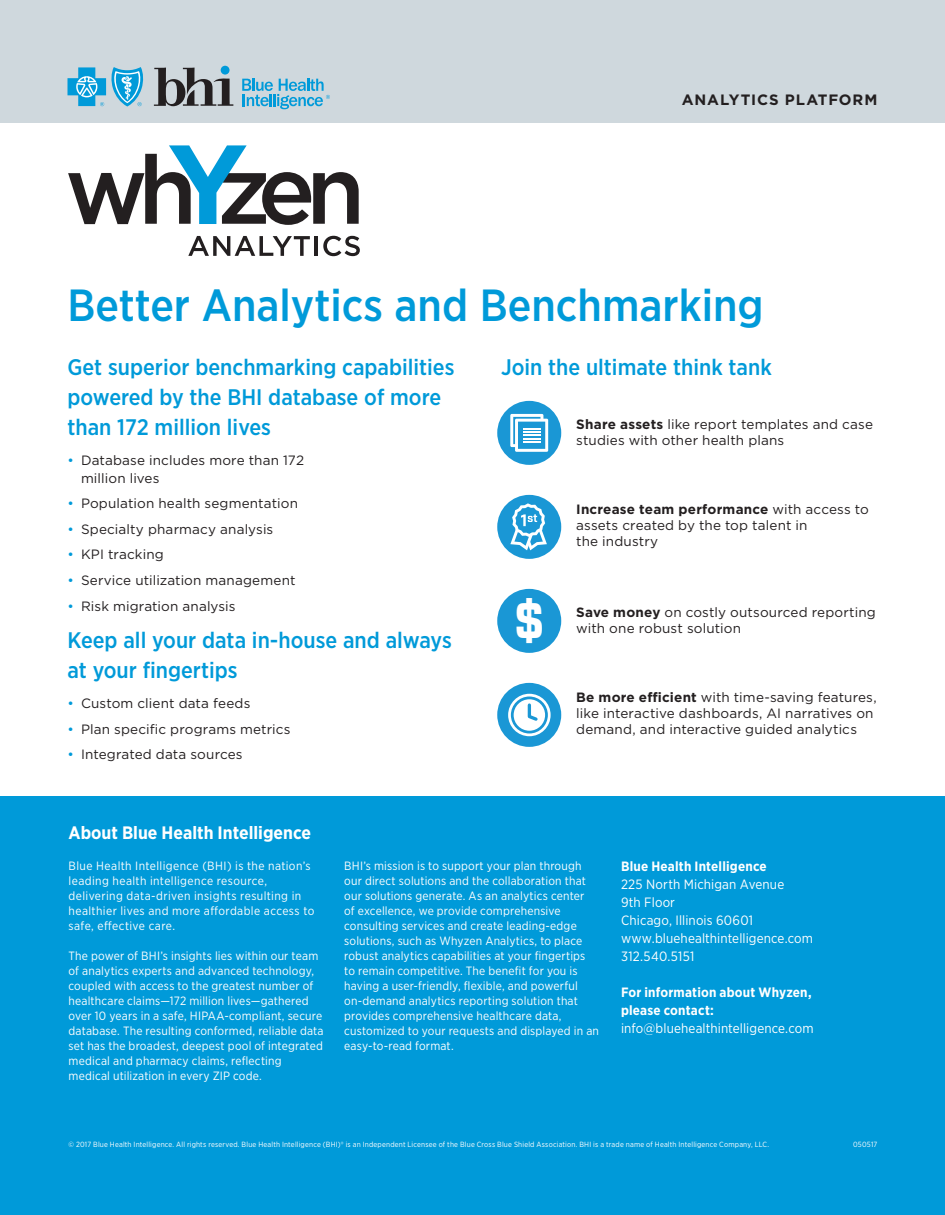
<style>
.page{position:relative;width:945px;height:1215px;background:#fff}
.page>*{position:absolute;margin:0;border:0;box-sizing:border-box;transform-origin:0 0}
.t1{font:700 49.8px "Industry";color:#fff}
.t2{font:500 45px "Gotham Narrow";color:#009ad9}
.t3{font:500 22.5px/30px "Gotham Narrow";color:#009ad9}
.t4{font:700 18px "Gotham Narrow";color:#fff}
.t5{font:700 15px "Gotham";letter-spacing:.06em;color:#231f20}
.t6{font:13.5px/16.2px "Gotham";letter-spacing:.01em;color:#231f20}
.t7{font:13.5px/18px "Gotham Narrow";letter-spacing:.01em;color:#fff}
.t8{font:700 13.5px/18px "Gotham Narrow";letter-spacing:.015em;color:#fff}
.t9{font:12px/15px "Gotham Narrow";letter-spacing:.015em;color:#fff}
.t10{font:12px/15px "Gotham Narrow";letter-spacing:.035em;color:#fff}
.t11{font:7.5px "Gotham Narrow";letter-spacing:.025em;color:#fff}
.s1{color:#009ad9}
.s2{font-weight:700}
</style>
<div class="page">
<div style="left:0;top:0;width:945px;height:123px;background:#cfd8dd"></div>
<div style="left:0;top:796px;width:945px;height:419px;background:#009ad9"></div>
<div style="left:221px;top:66px;width:9px;height:9px;background:#009ad9;border-radius:50%"></div>
<svg style="left:154px;top:68px;width:79px;height:38px"></svg>
<svg style="left:68px;top:67px;width:76px;height:40px"></svg>
<svg style="left:242px;top:79px;width:88px;height:30px"></svg>
<svg style="left:188px;top:236px;width:122px;height:20px"></svg>
<hr style="left:315px;top:236px;width:3px;height:20px;background:#231f20">
<svg style="left:323px;top:236px;width:37px;height:20px"></svg>
<svg style="left:68px;top:145px;width:291px;height:80px"></svg>
<div style="left:497px;top:401px;width:64px;height:64px;background:#1a97d5;border-radius:50%"></div>
<svg style="left:510px;top:414px;width:38px;height:38px"></svg>
<div style="left:497px;top:589px;width:64px;height:64px;background:#1a97d5;border-radius:50%"></div>
<div style="left:497px;top:495px;width:64px;height:64px;background:#1a97d5;border-radius:50%"></div>
<svg style="left:510px;top:503px;width:37px;height:47px"></svg>
<div style="left:497px;top:683px;width:64px;height:64px;background:#1a97d5;border-radius:50%"></div>
<div style="left:508px;top:694px;width:43px;height:42px;border:3px solid #fff;border-radius:50%"></div>
<div style="left:514px;top:699px;width:31px;height:32px;background:#fff;border-radius:16px"></div>
<svg style="left:527px;top:702px;width:13px;height:19px"></svg>
<p class="t5" style="left:682px;top:89px;width:197px">ANALYTICS PLATFORM</p>
<h2 class="t2" style="left:68px;top:277px;width:698px">Better Analytics and Benchmarking</h2>
<h3 class="t3" style="left:67px;top:352px;width:389px">Get superior benchmarking capabilities</h3>
<h3 class="t3" style="left:501px;top:352px;width:272px">Join the ultimate think tank</h3>
<h3 class="t3" style="left:67px;top:382px;width:375px">powered by the BHI database of more than 172 million lives</h3>
<p class="t6" style="left:81px;top:451px;width:225px;line-height:18px;text-indent:-14px"><span class="s1">•</span> Database includes more than 172 million lives</p>
<p class="t6" style="left:68px;top:495px;width:232px"><span class="s1">•</span> Population health segmentation</p>
<p class="t6" style="left:68px;top:521px;width:207px"><span class="s1">•</span> Specialty pharmacy analysis</p>
<p class="t6" style="left:68px;top:546px;width:98px"><span class="s1">•</span> KPI tracking</p>
<p class="t6" style="left:68px;top:572px;width:230px"><span class="s1">•</span> Service utilization management</p>
<p class="t6" style="left:68px;top:597px;width:170px"><span class="s1">•</span> Risk migration analysis</p>
<h3 class="t3" style="left:68px;top:625px;width:386px">Keep all your data in-house and always at your fingertips</h3>
<p class="t6" style="left:68px;top:695px;width:184px"><span class="s1">•</span> Custom client data feeds</p>
<p class="t6" style="left:68px;top:720px;width:225px"><span class="s1">•</span> Plan specific programs metrics</p>
<p class="t6" style="left:68px;top:746px;width:177px"><span class="s1">•</span> Integrated data sources</p>
<p class="t6" style="left:576px;top:416px;width:298px"><span class="s2">Share assets</span> like report templates and case studies with other health plans</p>
<p class="t6" style="left:576px;top:501px;width:294px"><span class="s2">Increase team performance</span> with access to assets created by the top talent in<br>the industry</p>
<h1 class="t1" style="left:514px;top:591px;width:33px">$</h1>
<p class="t6" style="left:576px;top:604px;width:301px"><span class="s2">Save money</span> on costly outsourced reporting with one robust solution</p>
<p class="t6" style="left:576px;top:689px;width:302px"><span class="s2">Be more efficient</span> with time-saving features, like interactive dashboards, AI narratives on demand, and interactive guided analytics</p>
<h3 class="t4" style="left:69px;top:821px;width:244px">About Blue Health Intelligence</h3>
<p class="t10" style="left:69px;top:858px;width:247px">Blue Health Intelligence (BHI) is the nation’s leading health intelligence resource, delivering data-driven insights resulting in healthier lives and more affordable access to safe, effective care.</p>
<p class="t9" style="left:69px;top:948px;width:257px">The power of BHI’s insights lies within our team of analytics experts and advanced technology, coupled with access to the greatest number of healthcare claims—172 million lives—gathered over 10 years in a safe, HIPAA-compliant, secure database. The resulting conformed, reliable data set has the broadest, deepest pool of integrated medical and pharmacy claims, reflecting medical utilization in every ZIP code.</p>
<p class="t9" style="left:344px;top:858px;width:256px">BHI’s mission is to support your plan through our direct solutions and the collaboration that our solutions generate. As an analytics center<br>of excellence, we provide comprehensive consulting services and create leading-edge solutions, such as Whyzen Analytics, to place robust analytics capabilities at your fingertips to remain competitive. The benefit for you is having a user-friendly, flexible, and powerful on-demand analytics reporting solution that provides comprehensive healthcare data, customized to your requests and displayed in an easy-to-read format.</p>
<p class="t8" style="left:621px;top:857px;width:147px">Blue Health Intelligence</p>
<p class="t7" style="left:621px;top:875px;width:194px">225 North Michigan Avenue<br>9th Floor<br>Chicago, Illinois 60601 www.bluehealthintelligence.com<br>312.540.5151</p>
<p class="t8" style="left:621px;top:983px;width:192px">For information about Whyzen, please contact:</p>
<p class="t7" style="left:621px;top:1019px;width:194px">info@bluehealthintelligence.com</p>
<p class="t11" style="left:69px;top:1140px;width:702px">© 2017 Blue Health Intelligence. All rights reserved. Blue Health Intelligence (BHI)® is an Independent Licensee of the Blue Cross Blue Shield Association. BHI is a trade name of Health Intelligence Company, LLC.</p>
<p class="t11" style="left:853px;top:1140px;width:26px">050517</p>
</div>
